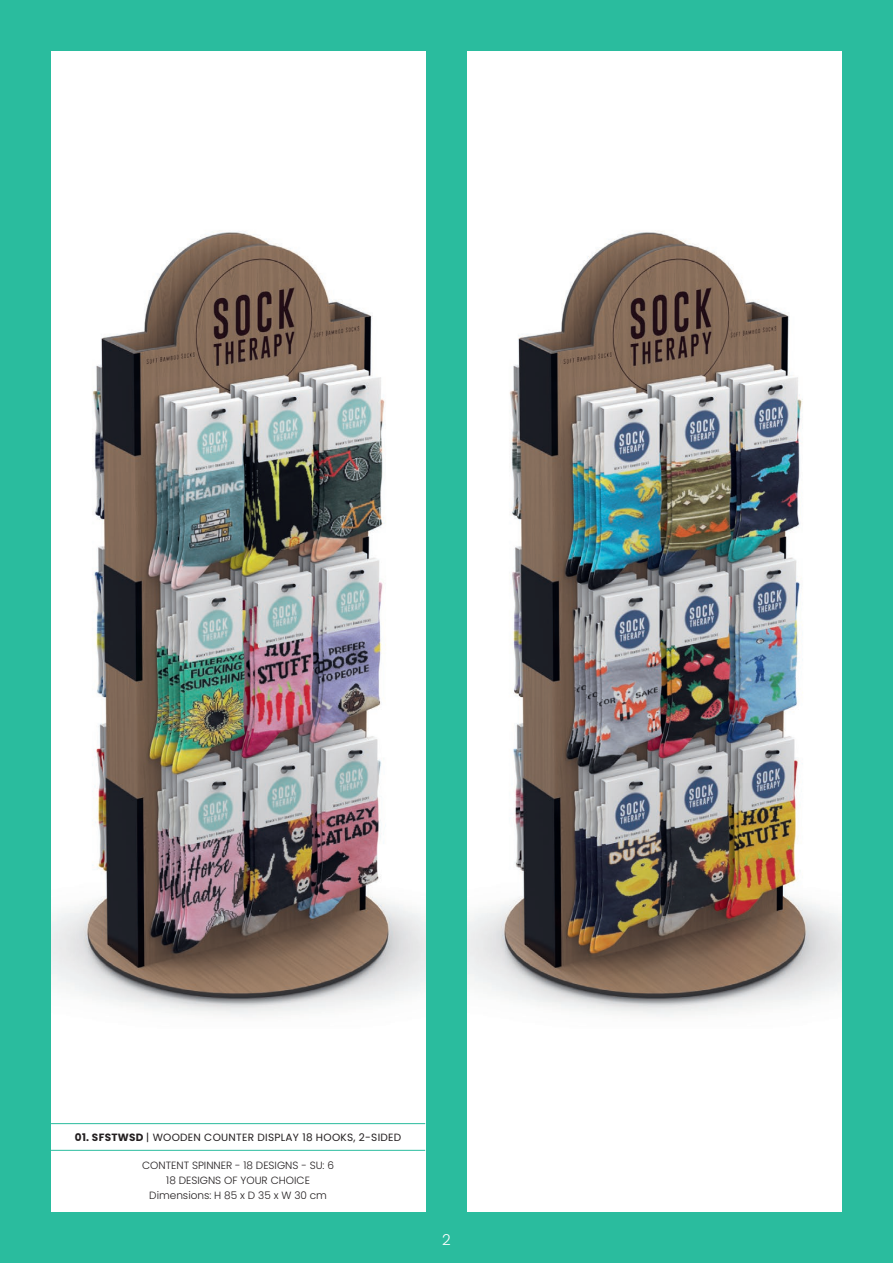
<style>
.page{position:relative;width:893px;height:1263px;background:#2abc9e}
.page>*{position:absolute;margin:0;border:0;box-sizing:border-box;transform-origin:0 0}
.t1{font:300 15px "Poppins";color:#fff}
.t2{font:300 10.5px/15px "Poppins";color:#231f20;text-align:center}
.t3{font:10.5px "Poppins";letter-spacing:.025em;color:#231f20}
.s1{font-weight:700}
</style>
<div class="page">
<div style="left:51px;top:51px;width:374px;height:1161px;background:#fff"></div>
<div style="left:468px;top:51px;width:374px;height:1161px;background:#fff"></div>
<img style="left:51px;top:231px;width:374px;height:784px">
<img style="left:468px;top:231px;width:374px;height:786px">
<hr style="left:51px;top:1123px;width:374px;height:1px;background:#2abc9e">
<hr style="left:51px;top:1150px;width:374px;height:1px;background:#2abc9e">
<p class="t3" style="left:75px;top:1131px;width:328px"><span class="s1">01. SFSTWSD</span> | WOODEN COUNTER DISPLAY 18 HOOKS, 2-SIDED</p>
<p class="t2" style="left:142px;top:1158px;width:193px">CONTENT SPINNER - 18 DESIGNS - SU: 6<br>18 DESIGNS OF YOUR CHOICE<br>Dimensions: H 85 x D 35 x W 30 cm</p>
<h1 class="t1" style="left:442px;top:1231px;width:10px">2</h1>
</div>
